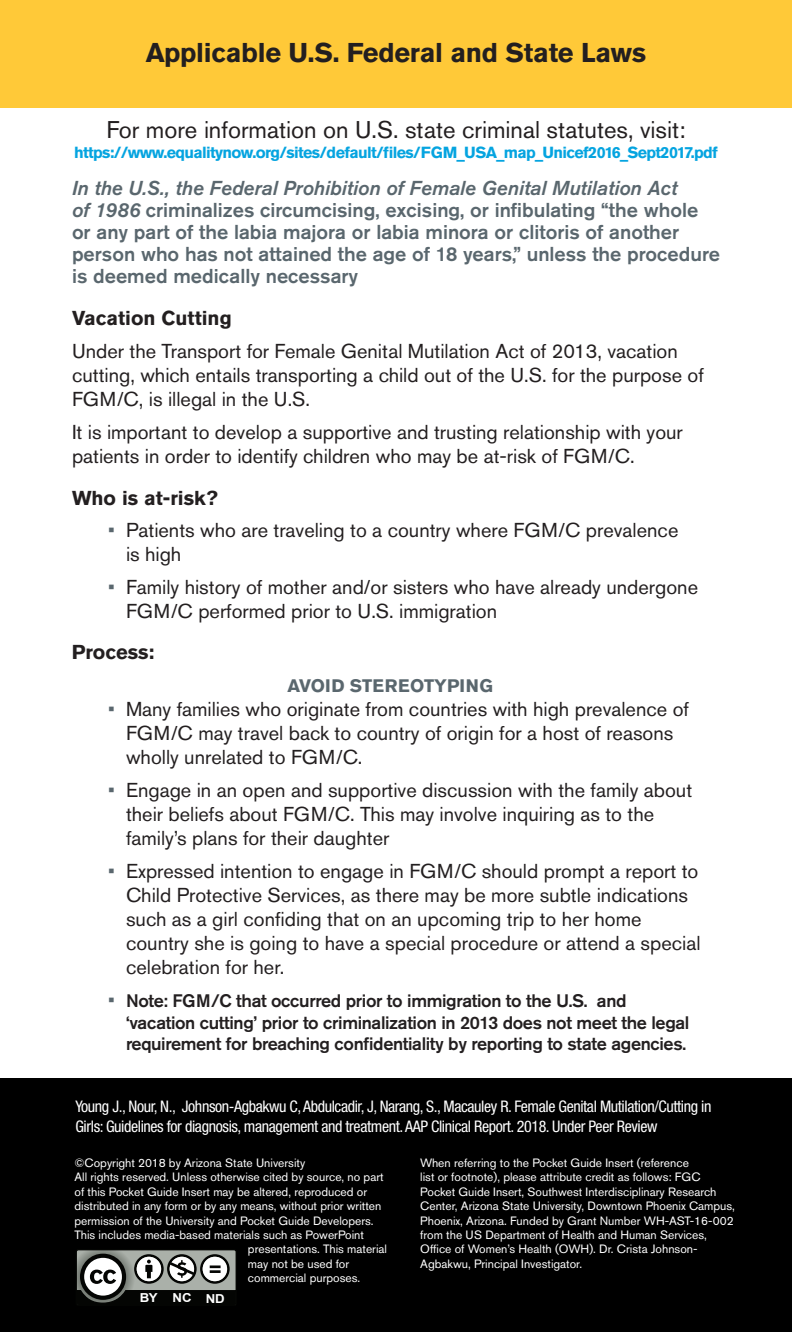
<style>
.page{position:relative;width:792px;height:1332px;background:#fff}
.page>*{position:absolute;margin:0;border:0;box-sizing:border-box;transform-origin:0 0}
.t1{font:700 27px "Akzidenz Grotesk Std";letter-spacing:-.01em;color:#231f20}
.t2{font:24px "Akzidenz Grotesk Std";color:#231f20}
.t3{font:20px/24px "Akzidenz Grotesk Std";color:#231f20}
.t4{font:500 20px/22px "Akzidenz Grotesk Std";color:#5a676e}
.t5{font:700 20px "Akzidenz Grotesk Std";color:#231f20}
.t6{font:500 18px/21.6px "Akzidenz Grotesk Std";letter-spacing:-.02em;color:#231f20}
.t7{font:700 18px "Akzidenz Grotesk Std";color:#5a676e}
.t8{font:condensed 16px/20px "Helvetica Neue LT Std";letter-spacing:-.025em;color:#fff}
.t9{font:700 16px "Akzidenz Grotesk Std";letter-spacing:-.04em;color:#05a4e0}
.t10{font:700 12.4px "Arial";color:#fff;scale:1.07 1}
.t11{font:12px/14.4px "Akzidenz Grotesk Std";color:#fff}
.s1{font-style:italic}
.s2{color:#5a676e}
.s3{font-weight:400;font-size:20px;color:#5a676e}
</style>
<div class="page">
<div style="left:0;top:1079px;width:792px;height:253px;background:#000"></div>
<svg style="left:76px;top:1250px;width:160px;height:55px"></svg>
<div style="left:0;top:0;width:792px;height:108px;background:#ffc938"></div>
<h1 class="t1" style="left:146px;top:37px;width:502px">Applicable U.S. Federal and State Laws</h1>
<p class="t2" style="left:106px;top:116px;width:581px">For more information on U.S. state criminal statutes, visit:</p>
<p class="t9" style="left:74px;top:143px;width:645px">https://www.equalitynow.org/sites/default/files/FGM_USA_map_Unicef2016_Sept2017.pdf</p>
<p class="t4" style="left:72px;top:177px;width:650px"><span class="s1">In the U.S., the Federal Prohibition of Female Genital Mutilation Act<br>of 1986</span> criminalizes circumcising, excising, or infibulating “the whole or any part of the labia majora or labia minora or clitoris of another person who has not attained the age of 18 years,” unless the procedure is deemed medically necessary</p>
<p class="t5" style="left:72px;top:306px;width:161px">Vacation Cutting</p>
<p class="t3" style="left:72px;top:339px;width:633px">Under the Transport for Female Genital Mutilation Act of 2013, vacation cutting, which entails transporting a child out of the U.S. for the purpose of<br>FGM/C, is illegal in the U.S.</p>
<p class="t3" style="left:72px;top:420px;width:612px">It is important to develop a supportive and trusting relationship with your patients in order to identify children who may be at-risk of FGM/C.</p>
<p class="t5" style="left:72px;top:486px;width:147px">Who is at-risk?</p>
<p class="t3" style="left:126px;top:518px;width:554px;text-indent:-18px"><span class="s2">•</span> Patients who are traveling to a country where FGM/C prevalence is high</p>
<p class="t3" style="left:126px;top:575px;width:574px;text-indent:-18px"><span class="s2">•</span> Family history of mother and/or sisters who have already undergone<br>FGM/C performed prior to U.S. immigration</p>
<p class="t5" style="left:72px;top:641px;width:84px">Process:</p>
<p class="t7" style="left:288px;top:676px;width:207px">AVOID STEREOTYPING</p>
<p class="t3" style="left:126px;top:697px;width:564px;text-indent:-18px"><span class="s2">•</span> Many families who originate from countries with high prevalence of<br>FGM/C may travel back to country of origin for a host of reasons wholly unrelated to FGM/C.</p>
<p class="t3" style="left:126px;top:778px;width:568px;text-indent:-18px"><span class="s2">•</span> Engage in an open and supportive discussion with the family about their beliefs about FGM/C. This may involve inquiring as to the family’s plans for their daughter</p>
<p class="t3" style="left:126px;top:859px;width:576px;text-indent:-18px"><span class="s2">•</span> Expressed intention to engage in FGM/C should prompt a report to Child Protective Services, as there may be more subtle indications such as a girl confiding that on an upcoming trip to her home country she is going to have a special procedure or attend a special celebration for her.</p>
<p class="t6" style="left:126px;top:990px;width:565px;text-indent:-18px"><span class="s3">•</span> Note: FGM/C that occurred prior to immigration to the U.S. and ‘vacation cutting’ prior to criminalization in 2013 does not meet the legal requirement for breaching confidentiality by reporting to state agencies.</p>
<p class="t8" style="left:75px;top:1096px;width:638px">Young J., Nour, N., Johnson-Agbakwu C, Abdulcadir, J, Narang, S., Macauley R. Female Genital Mutilation/Cutting in<br>Girls: Guidelines for diagnosis, management and treatment. AAP Clinical Report. 2018. Under Peer Review</p>
<p class="t11" style="left:75px;top:1156px;width:232px">©Copyright 2018 by Arizona State University</p>
<p class="t11" style="left:75px;top:1170px;width:311px">All rights reserved. Unless otherwise cited by source, no part</p>
<p class="t11" style="left:75px;top:1184px;width:294px">of this Pocket Guide Insert may be altered, reproduced or</p>
<p class="t11" style="left:75px;top:1199px;width:308px">distributed in any form or by any means, without prior written</p>
<p class="t11" style="left:75px;top:1213px;width:301px">permission of the University and Pocket Guide Developers.</p>
<p class="t11" style="left:75px;top:1228px;width:291px">This includes media-based materials such as PowerPoint</p>
<p class="t11" style="left:248px;top:1242px;width:141px">presentations. This material</p>
<p class="t11" style="left:248px;top:1256px;width:103px">may not be used for</p>
<p class="t11" style="left:248px;top:1271px;width:114px">commercial purposes.</p>
<p class="t10" style="left:139px;top:1290px;width:81px">BY NC ND</p>
<p class="t11" style="left:420px;top:1156px;width:316px">When referring to the Pocket Guide Insert (reference<br>list or footnote), please attribute credit as follows: FGC Pocket Guide Insert, Southwest Interdisciplinary Research Center, Arizona State University, Downtown Phoenix Campus, Phoenix, Arizona. Funded by Grant Number WH-AST-16-002 from the US Department of Health and Human Services, Office of Women’s Health (OWH). Dr. Crista Johnson-Agbakwu, Principal Investigator.</p>
</div>
